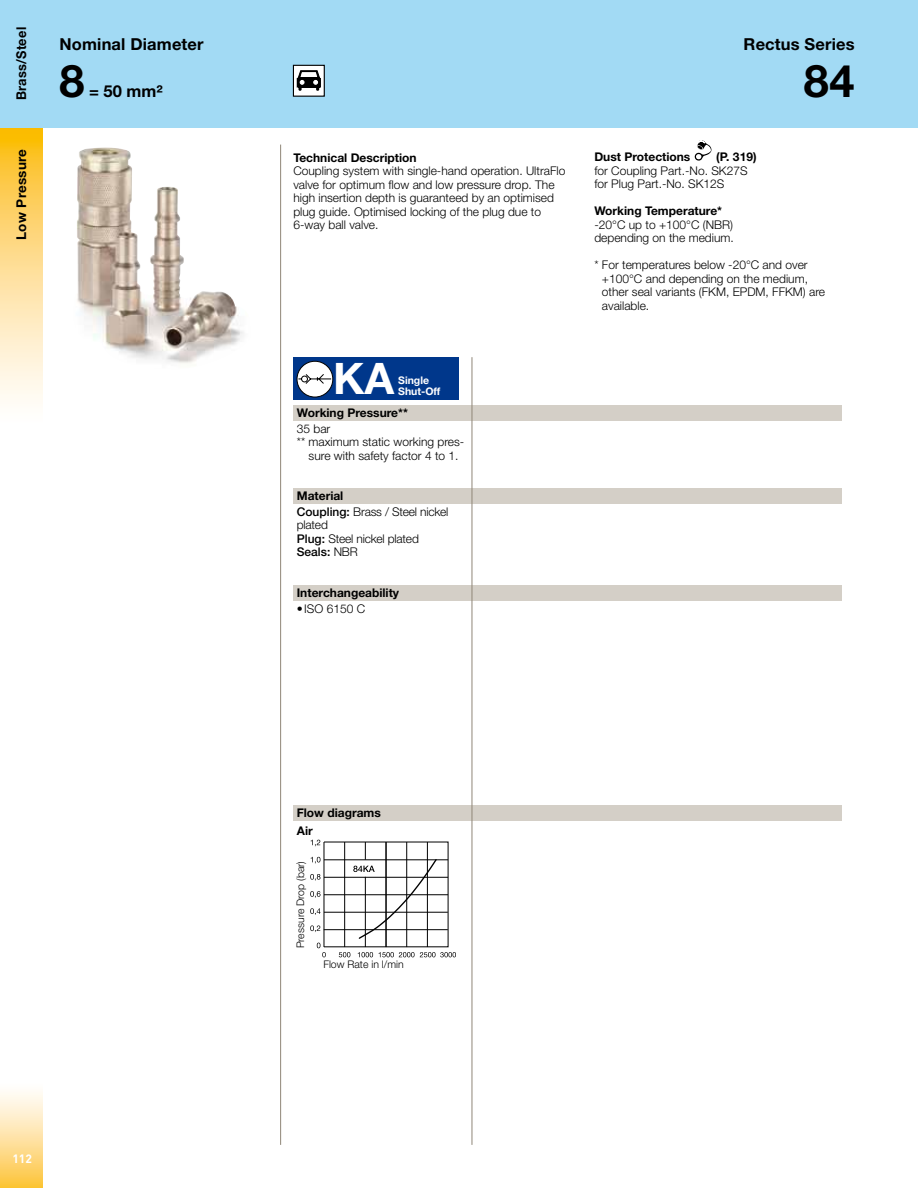
<style>
.page{position:relative;width:918px;height:1188px;background:#fff}
.page>*{position:absolute;margin:0;border:0;box-sizing:border-box;transform-origin:0 0}
.t1{font:700 45px "Helvetica Neue LT Std";color:#000}
.t2{font:700 43.5px "Helvetica Neue LT Std";color:#fff}
.t3{font:700 16.5px "Helvetica Neue LT Std";letter-spacing:.01em;color:#000}
.t4{font:700 13.5px "Helvetica Neue LT Std";letter-spacing:.02em;color:#000}
.t5{font:700 13.5px "Helvetica Neue LT Std";letter-spacing:.02em;color:#000;scale:.95 1}
.t6{font:300 12px/13.5px "Helvetica Neue LT Std";color:#000}
.t7{font:700 12px/15.6px "Helvetica Neue LT Std";color:#000}
.t8{font:700 12px "DINOT";color:#fff}
.t9{font:300 10.5px "Helvetica Neue LT Std";color:#000}
.t10{font:700 10.5px/10.5px "Helvetica Neue LT Std";color:#fff}
.s1{font-weight:700}
.s2{font-weight:300}
.s3{font-weight:500}
</style>
<div class="page">
<svg style="left:0;top:128px;width:43px;height:274px;background:#fddc8c"></svg>
<div style="left:0;top:0;width:918px;height:128px;background:#a2daf4"></div>
<div style="left:0;top:1082px;width:43px;height:106px;background:linear-gradient(to bottom,#fff,#fdc642)"></div>
<div style="left:293px;top:585px;width:549px;height:16px;background:#d4cfc7"></div>
<div style="left:293px;top:488px;width:549px;height:15px;background:#d4cfc7"></div>
<div style="left:293px;top:805px;width:549px;height:16px;background:#d4cfc7"></div>
<div style="left:293px;top:405px;width:549px;height:16px;background:#d4cfc7"></div>
<hr style="left:280px;top:145px;width:1px;height:1000px;background:#8f8678">
<hr style="left:472px;top:357px;width:1px;height:788px;background:#8f8678">
<svg style="left:695px;top:140px;width:16px;height:21px"></svg>
<div style="left:293px;top:358px;width:166px;height:42px;background:#00378b"></div>
<div style="left:297px;top:361px;width:36px;height:36px;background:#fff;border-radius:50%"></div>
<div style="left:297px;top:361px;width:36px;height:36px;border:1px solid #000;border-radius:50%"></div>
<svg style="left:298px;top:374px;width:34px;height:11px"></svg>
<hr style="left:324px;top:912px;width:124px;height:1px;background:#000">
<hr style="left:324px;top:929px;width:124px;height:1px;background:#000">
<hr style="left:324px;top:859px;width:124px;height:1px;background:#000">
<hr style="left:324px;top:877px;width:124px;height:1px;background:#000">
<hr style="left:324px;top:894px;width:124px;height:1px;background:#000">
<svg style="left:339px;top:952px;width:11px;height:5px"></svg>
<svg style="left:358px;top:952px;width:15px;height:5px"></svg>
<svg style="left:379px;top:952px;width:77px;height:5px"></svg>
<svg style="left:311px;top:840px;width:9px;height:6px"></svg>
<svg style="left:311px;top:857px;width:9px;height:7px"></svg>
<svg style="left:310px;top:874px;width:10px;height:7px"></svg>
<svg style="left:310px;top:891px;width:11px;height:7px"></svg>
<svg style="left:310px;top:908px;width:10px;height:7px"></svg>
<svg style="left:310px;top:925px;width:10px;height:7px"></svg>
<svg style="left:317px;top:943px;width:9px;height:14px"></svg>
<hr style="left:324px;top:842px;width:1px;height:105px;background:#000">
<hr style="left:344px;top:842px;width:1px;height:105px;background:#000">
<hr style="left:386px;top:842px;width:1px;height:105px;background:#000">
<hr style="left:406px;top:842px;width:1px;height:105px;background:#000">
<hr style="left:427px;top:842px;width:1px;height:105px;background:#000">
<svg style="left:353px;top:842px;width:85px;height:98px"></svg>
<hr style="left:365px;top:877px;width:1px;height:70px;background:#000">
<div style="left:293px;top:65px;width:31px;height:31px;background:#fff"></div>
<div style="left:293px;top:65px;width:32px;height:32px;border:1px solid #000"></div>
<svg style="left:297px;top:71px;width:24px;height:20px"></svg>
<img style="left:77px;top:148px;width:167px;height:216px">
<p class="t5" style="left:13px;top:100px;width:79px;rotate:-90deg">Brass/Steel</p>
<p class="t4" style="left:13px;top:240px;width:92px;rotate:-90deg">Low Pressure</p>
<p class="t3" style="left:60px;top:34px;width:146px">Nominal Diameter</p>
<p class="t1" style="left:60px;top:53px;width:27px">8</p>
<p class="t3" style="left:89px;top:81px;width:75px">= 50 mm²</p>
<p class="t8" style="left:12px;top:1151px;width:21px">112</p>
<p class="t6" style="left:293px;top:150px;width:274px"><span class="s1">Technical Description<br></span>Coupling system with single-hand operation. UltraFlo valve for optimum flow and low pressure drop. The high insertion depth is guaranteed by an optimised plug guide. Optimised locking of the plug due to 6-way ball valve.</p>
<p class="t2" style="left:333px;top:352px;width:63px">KA</p>
<p class="t10" style="left:398px;top:375px;width:44px">Single<br>Shut-Off</p>
<p class="t7" style="left:297px;top:405px;width:113px">Working Pressure**<br><span class="s2">35 bar</span></p>
<p class="t6" style="left:297px;top:435px;width:169px;text-align:center">** maximum static working pres&shy;sure with safety factor 4 to 1.</p>
<p class="t6" style="left:297px;top:488px;width:153px;line-height:15.6px"><span class="s1">Material<br></span><span class="s3">Coupling:</span> Brass / Steel nickel</p>
<p class="t6" style="left:297px;top:518px;width:124px">plated<br><span class="s3">Plug:</span> Steel nickel plated<br><span class="s3">Seals:</span> NBR</p>
<p class="t7" style="left:297px;top:585px;width:104px">Interchangeability</p>
<p class="t6" style="left:297px;top:601px;width:70px">•ISO 6150 C</p>
<p class="t3" style="left:744px;top:34px;width:113px">Rectus Series</p>
<p class="t1" style="left:804px;top:53px;width:52px">84</p>
<p class="t6" style="left:594px;top:150px;width:164px;text-indent:122px"><span class="s1">(P. 319) </span>for Coupling Part.-No. SK27S for Plug Part.-No. SK12S</p>
<p class="t6" style="left:594px;top:204px;width:141px"><span class="s1">Working Temperature* </span>-20°C up to +100°C (NBR) depending on the medium.</p>
<p class="t6" style="left:602px;top:258px;width:225px;text-indent:-8px">* For temperatures below -20°C and over +100°C and depending on the medium, other seal variants (FKM, EPDM, FFKM) are available.</p>
<p class="t7" style="left:594px;top:149px;width:98px">Dust Protections</p>
<p class="t7" style="left:297px;top:804px;width:86px">Flow diagrams</p>
<p class="t7" style="left:297px;top:823px;width:17px">Air</p>
<p class="t9" style="left:294px;top:948px;width:89px;rotate:-90deg">Pressure Drop (bar)</p>
<p class="t9" style="left:323px;top:958px;width:82px">Flow Rate in l/min</p>
</div>
